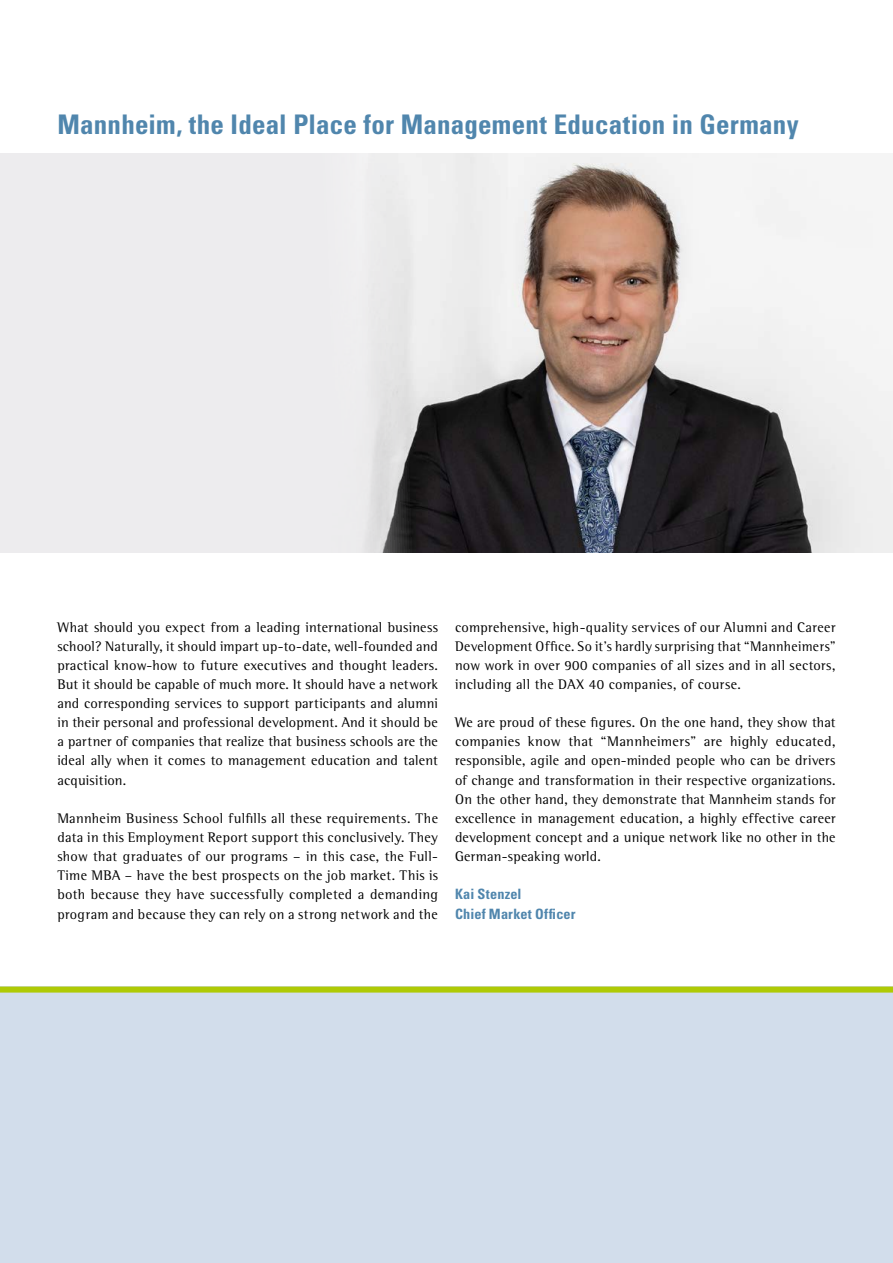
<style>
.page{position:relative;width:893px;height:1263px;background:#fff}
.page>*{position:absolute;margin:0;border:0;box-sizing:border-box;transform-origin:0 0}
.t1{font:700 condensed 27px "Univers LT Std";letter-spacing:.01em;color:#5086ad}
.t2{font:14.25px/19.2px "Rotis Semi Serif";letter-spacing:.015em;color:#000;text-align:justify}
.t3{font:700 condensed 14.25px/19.2px "Univers LT Std";letter-spacing:.015em;color:#5086ad}
</style>
<div class="page">
<div style="left:0;top:153px;width:893px;height:400px;background:#edecee"></div>
<img style="left:366px;top:163px;width:454px;height:390px">
<div style="left:0;top:986px;width:893px;height:277px;background:#d2ddeb"></div>
<div style="left:0;top:986px;width:893px;height:6px;background:#afca05"></div>
<h1 class="t1" style="left:57px;top:115px;width:743px">Mannheim, the Ideal Place for Management Education in Germany</h1>
<p class="t2" style="left:57px;top:618px;width:382px">What should you expect from a leading international business school? Naturally, it should impart up-to-date, well-founded and practical know-how to future executives and thought leaders.<br>But it should be capable of much more. It should have a network and corresponding services to support participants and alumni in their personal and professional development. And it should be a partner of companies that realize that business schools are the ideal ally when it comes to management education and talent acquisition.</p>
<p class="t2" style="left:57px;top:809px;width:382px">Mannheim Business School fulfills all these requirements. The data in this Employment Report support this conclusively. They show that graduates of our programs – in this case, the Full-Time MBA – have the best prospects on the job market. This is both because they have successfully completed a demanding program and because they can rely on a strong network and the</p>
<p class="t2" style="left:455px;top:618px;width:382px">comprehensive, high-quality services of our Alumni and Career Development Office. So it’s hardly surprising that “Mannheimers” now work in over 900 companies of all sizes and in all sectors, including all the DAX 40 companies, of course.</p>
<p class="t2" style="left:455px;top:714px;width:382px">We are proud of these figures. On the one hand, they show that companies know that “Mannheimers” are highly educated, responsible, agile and open-minded people who can be drivers of change and transformation in their respective organizations.<br>On the other hand, they demonstrate that Mannheim stands for excellence in management education, a highly effective career development concept and a unique network like no other in the German-speaking world.</p>
<p class="t3" style="left:455px;top:886px;width:122px">Kai Stenzel<br>Chief Market Officer</p>
</div>
